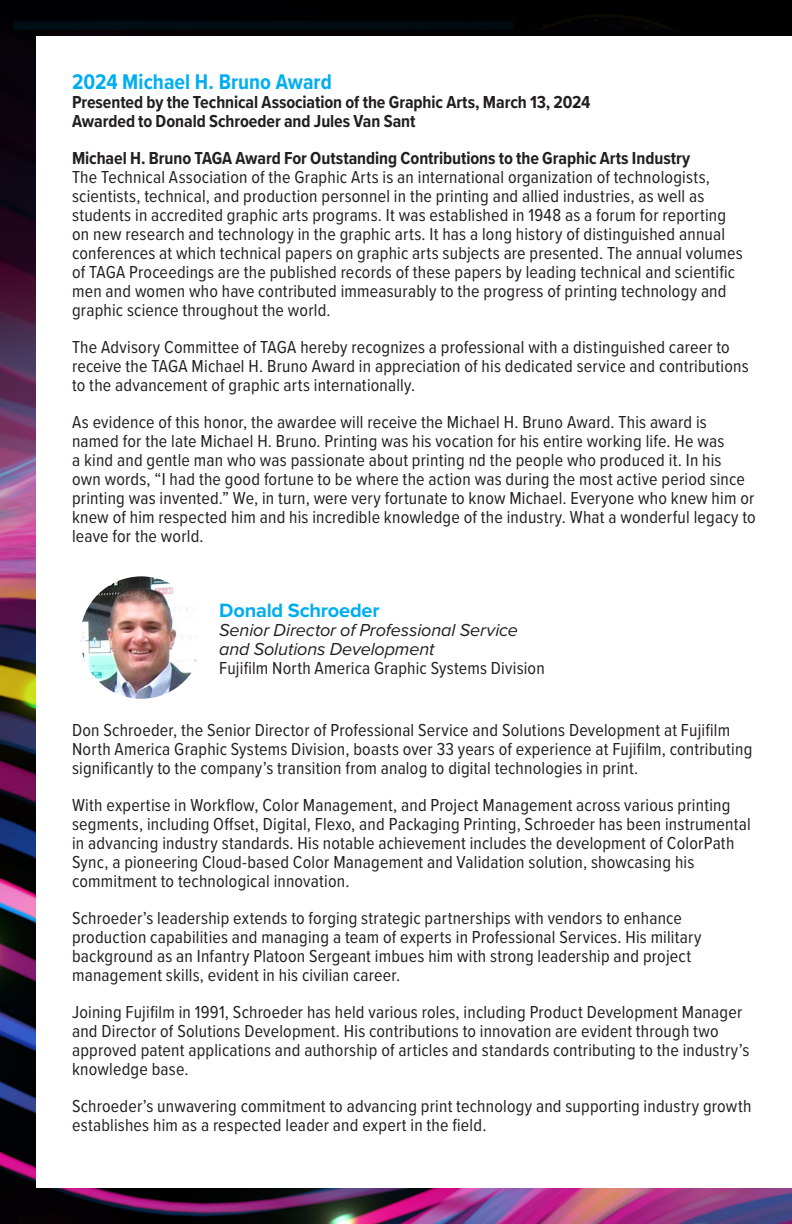
<style>
.page{position:relative;width:792px;height:1224px;background:#fff}
.page>*{position:absolute;margin:0;border:0;box-sizing:border-box;transform-origin:0 0}
.t1{font:700 22px "Proxima Nova Cond";color:#00aeef}
.body_copy2{font:700 20px "Proxima Nova";letter-spacing:-.01em;color:#00aeef}
.body_copy2-2{font:18px/19px "Proxima Nova Cond";letter-spacing:.01em;color:#231f20}
.body_copy2-3{font:700 18px/19px "Proxima Nova Cond";letter-spacing:-.005em;color:#231f20}
.body_copy2-4{font:italic 18px/19px "Proxima Nova";letter-spacing:-.01em;color:#231f20}
.s1{font-weight:700}
.s2{font-family:"Proxima Nova Cond";font-style:normal}
</style>
<div class="page">
<img style="left:0;top:0;width:791px;height:1224px">
<div style="left:36px;top:36px;width:755px;height:1152px;background:#fff"></div>
<div style="left:0;top:1211px;width:18px;height:13px;background:#030104"></div>
<img style="left:80px;top:576px;width:122px;height:123px;border-radius:61px">
<p class="t1" style="left:72px;top:66px;width:261px">2024 Michael H. Bruno Award</p>
<p class="body_copy2-3" style="left:72px;top:92px;width:519px">Presented by the Technical Association of the Graphic Arts, March 13, 2024<br>Awarded to Donald Schroeder and Jules Van Sant</p>
<p class="body_copy2-2" style="left:72px;top:148px;width:671px"><span class="s1">Michael H. Bruno TAGA Award For Outstanding Contributions to the Graphic Arts Industry<br></span>The Technical Association of the Graphic Arts is an international organization of technologists, scientists, technical, and production personnel in the printing and allied industries, as well as students in accredited graphic arts programs. It was established in 1948 as a forum for reporting on new research and technology in the graphic arts. It has a long history of distinguished annual conferences at which technical papers on graphic arts subjects are presented. The annual volumes of TAGA Proceedings are the published records of these papers by leading technical and scientific men and women who have contributed immeasurably to the progress of printing technology and graphic science throughout the world.</p>
<p class="body_copy2-2" style="left:72px;top:337px;width:677px">The Advisory Committee of TAGA hereby recognizes a professional with a distinguished career to receive the TAGA Michael H. Bruno Award in appreciation of his dedicated service and contributions to the advancement of graphic arts internationally.</p>
<p class="body_copy2-2" style="left:72px;top:412px;width:685px">As evidence of this honor, the awardee will receive the Michael H. Bruno Award. This award is named for the late Michael H. Bruno. Printing was his vocation for his entire working life. He was<br>a kind and gentle man who was passionate about printing nd the people who produced it. In his<br>own words, “I had the good fortune to be where the action was during the most active period since printing was invented.” We, in turn, were very fortunate to know Michael. Everyone who knew him or knew of him respected him and his incredible knowledge of the industry. What a wonderful legacy to leave for the world.</p>
<p class="body_copy2" style="left:219px;top:595px;width:162px">Donald Schroeder</p>
<p class="body_copy2-4" style="left:219px;top:620px;width:327px">Senior Director of Professional Service and Solutions Development<br><span class="s2">Fujifilm North America Graphic Systems Division</span></p>
<p class="body_copy2-2" style="left:72px;top:720px;width:681px">Don Schroeder, the Senior Director of Professional Service and Solutions Development at Fujifilm<br>North America Graphic Systems Division, boasts over 33 years of experience at Fujifilm, contributing significantly to the company’s transition from analog to digital technologies in print.</p>
<p class="body_copy2-2" style="left:72px;top:795px;width:679px">With expertise in Workflow, Color Management, and Project Management across various printing segments, including Offset, Digital, Flexo, and Packaging Printing, Schroeder has been instrumental in advancing industry standards. His notable achievement includes the development of ColorPath Sync, a pioneering Cloud-based Color Management and Validation solution, showcasing his commitment to technological innovation.</p>
<p class="body_copy2-2" style="left:72px;top:908px;width:630px">Schroeder’s leadership extends to forging strategic partnerships with vendors to enhance production capabilities and managing a team of experts in Professional Services. His military background as an Infantry Platoon Sergeant imbues him with strong leadership and project management skills, evident in his civilian career.</p>
<p class="body_copy2-2" style="left:72px;top:1002px;width:678px">Joining Fujifilm in 1991, Schroeder has held various roles, including Product Development Manager and Director of Solutions Development. His contributions to innovation are evident through two approved patent applications and authorship of articles and standards contributing to the industry’s knowledge base.</p>
<p class="body_copy2-2" style="left:72px;top:1096px;width:680px">Schroeder’s unwavering commitment to advancing print technology and supporting industry growth establishes him as a respected leader and expert in the field.</p>
</div>
